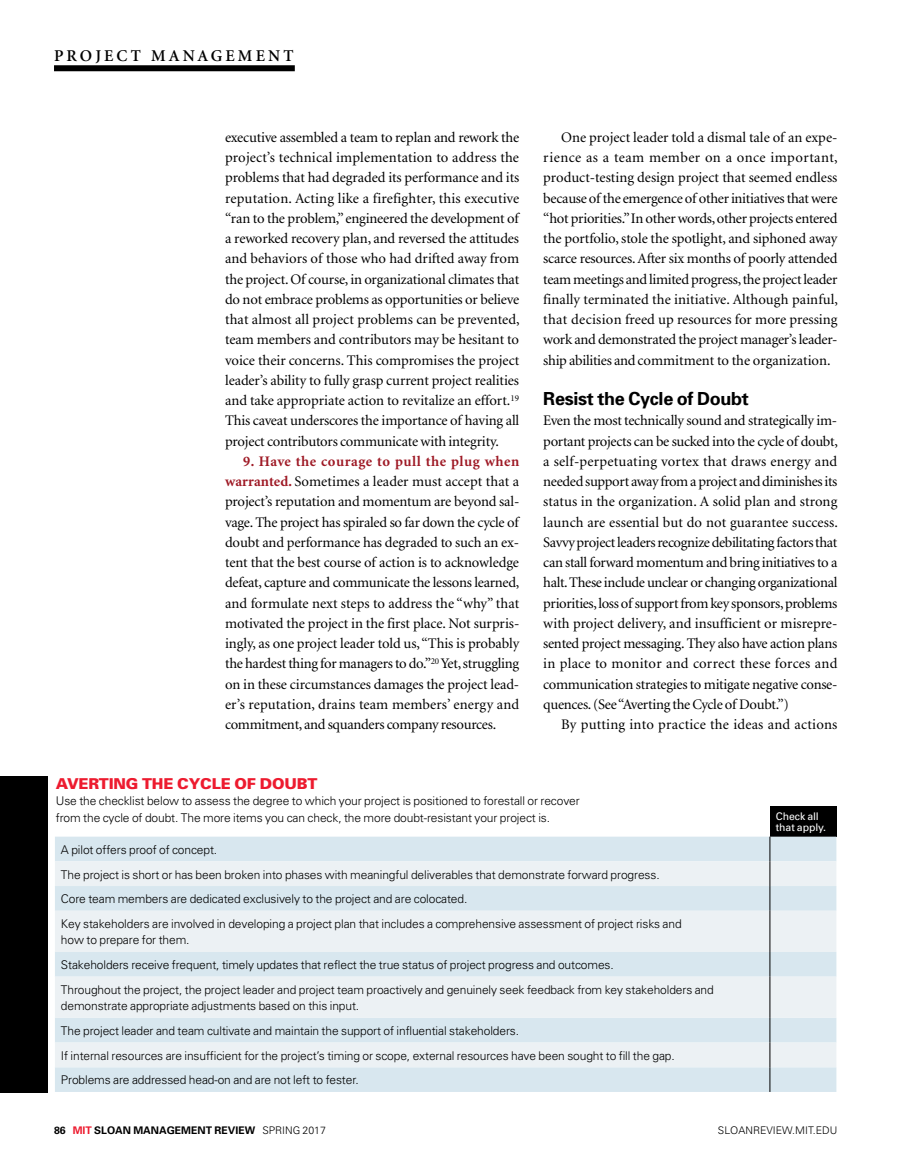
<style>
.page{position:relative;width:905px;height:1168px;background:#fff}
.page>*{position:absolute;margin:0;border:0;box-sizing:border-box;transform-origin:0 0}
.t1{font:700 18px "Univers";letter-spacing:-.015em;color:#000}
.t2{font:600 16.5px "Minion";letter-spacing:.19em;color:#000}
.t3{font:900 15px "Univers";letter-spacing:-.01em;color:#ed1b2f}
.t4{font:14.7px/20.2px "Minion";letter-spacing:-.015em;color:#000;text-align:justify}
.t5{font:14.7px "Minion";letter-spacing:.015em;color:#000}
.t6{font:300 12px/24.8px "Univers";letter-spacing:-.01em;color:#000}
.t7{font:700 10.5px "Univers";color:#000}
.t8{font:300 10.5px "Univers";color:#000}
.t9{font:10.5px/10.5px "Univers";letter-spacing:-.01em;color:#fff}
.s1{font-weight:700;color:#9e1925}
.s2{color:#ed1b2f}
.s3{font-weight:300}
</style>
<div class="page">
<div style="left:54px;top:65px;width:241px;height:6px;background:#000"></div>
<div style="left:0;top:777px;width:48px;height:316px;background:#000"></div>
<div style="left:770px;top:806px;width:66px;height:30px;background:#000"></div>
<div style="left:55px;top:836px;width:781px;height:256px;background:#d8e7ef"></div>
<svg style="left:55px;top:861px;width:781px;height:206px;background:#e4edf2"></svg>
<svg style="left:769px;top:836px;width:1px;height:75px"></svg>
<hr style="left:769px;top:911px;width:1px;height:41px;background:#000">
<svg style="left:769px;top:952px;width:1px;height:24px"></svg>
<hr style="left:769px;top:976px;width:1px;height:42px;background:#000">
<svg style="left:769px;top:1018px;width:1px;height:74px"></svg>
<p class="t2" style="left:54px;top:47px;width:241px">PROJECT MANAGEMENT</p>
<p class="t4" style="left:225px;top:127px;width:296px">executive assembled a team to replan and rework the project’s technical implementation to address the problems that had degraded its performance and its reputation. Acting like a firefighter, this executive “ran to the problem,” engineered the development of a reworked recovery plan, and reversed the attitudes and behaviors of those who had drifted away from the project. Of course, in organizational climates that do not embrace problems as opportunities or believe that almost all project problems can be prevented, team members and contributors may be hesitant to voice their concerns. This compromises the project leader’s ability to fully grasp current project realities and take appropriate action to revitalize an effort.<sup>19<br></sup>This caveat underscores the importance of having all project contributors communicate with integrity.</p>
<p class="t4" style="left:225px;top:452px;width:296px;text-indent:18px"><span class="s1">9. Have the courage to pull the plug when warranted.</span> Sometimes a leader must accept that a project’s reputation and momentum are beyond sal&shy;vage. The project has spiraled so far down the cycle of doubt and performance has degraded to such an ex&shy;tent that the best course of action is to acknowledge defeat, capture and communicate the lessons learned, and formulate next steps to address the “why” that motivated the project in the first place. Not surpris&shy;ingly, as one project leader told us, “This is probably the hardest thing for managers to do.”<sup>20</sup> Yet, struggling on in these circumstances damages the project lead&shy;er’s reputation, drains team members’ energy and commitment, and squanders company resources.</p>
<p class="t4" style="left:543px;top:128px;width:296px;text-indent:18px">One project leader told a dismal tale of an expe&shy;rience as a team member on a once important, product-testing design project that seemed endless because of the emergence of other initiatives that were “hot priorities.” In other words, other projects entered the portfolio, stole the spotlight, and siphoned away scarce resources. After six months of poorly attended team meetings and limited progress, the project leader finally terminated the initiative. Although painful, that decision freed up resources for more pressing work and demonstrated the project manager’s leader&shy;ship abilities and commitment to the organization.</p>
<p class="t1" style="left:543px;top:387px;width:207px">Resist the Cycle of Doubt</p>
<p class="t4" style="left:543px;top:411px;width:296px">Even the most technically sound and strategically im&shy;portant projects can be sucked into the cycle of doubt, a self-perpetuating vortex that draws energy and needed support away from a project and diminishes its status in the organization. A solid plan and strong launch are essential but do not guarantee success.<br>Savvy project leaders recognize debilitating factors that can stall forward momentum and bring initiatives to a halt. These include unclear or changing organizational priorities, loss of support from key sponsors, problems with project delivery, and insufficient or misrepre&shy;sented project messaging. They also have action plans in place to monitor and correct these forces and communication strategies to mitigate negative conse&shy;quences. (See “Averting the Cycle of Doubt.”)</p>
<p class="t5" style="left:561px;top:717px;width:277px">By putting into practice the ideas and actions</p>
<p class="t3" style="left:56px;top:774px;width:263px">AVERTING THE CYCLE OF DOUBT</p>
<p class="t6" style="left:56px;top:792px;width:525px;line-height:16.5px">Use the checklist below to assess the degree to which your project is positioned to forestall or recover from the cycle of doubt. The more items you can check, the more doubt-resistant your project is.</p>
<p class="t6" style="left:61px;top:837px;width:622px">A pilot offers proof of concept.<br>The project is short or has been broken into phases with meaningful deliverables that demonstrate forward progress.<br>Core team members are dedicated exclusively to the project and are colocated.<br>Key stakeholders are involved in developing a project plan that includes a comprehensive assessment of project risks and</p>
<p class="t6" style="left:61px;top:927px;width:654px">how to prepare for them.<br>Stakeholders receive frequent, timely updates that reflect the true status of project progress and outcomes.<br>Throughout the project, the project leader and project team proactively and genuinely seek feedback from key stakeholders and</p>
<p class="t6" style="left:61px;top:993px;width:615px">demonstrate appropriate adjustments based on this input.<br>The project leader and team cultivate and maintain the support of influential stakeholders.<br>If internal resources are insufficient for the project’s timing or scope, external resources have been sought to fill the gap.<br>Problems are addressed head-on and are not left to fester.</p>
<p class="t9" style="left:776px;top:811px;width:52px">Check all that apply.</p>
<p class="t7" style="left:54px;top:1124px;width:273px">86 <span class="s2">MIT</span> SLOAN MANAGEMENT REVIEW <span class="s3">SPRING 2017</span></p>
<p class="t8" style="left:718px;top:1124px;width:121px">SLOANREVIEW.MIT.EDU</p>
</div>
